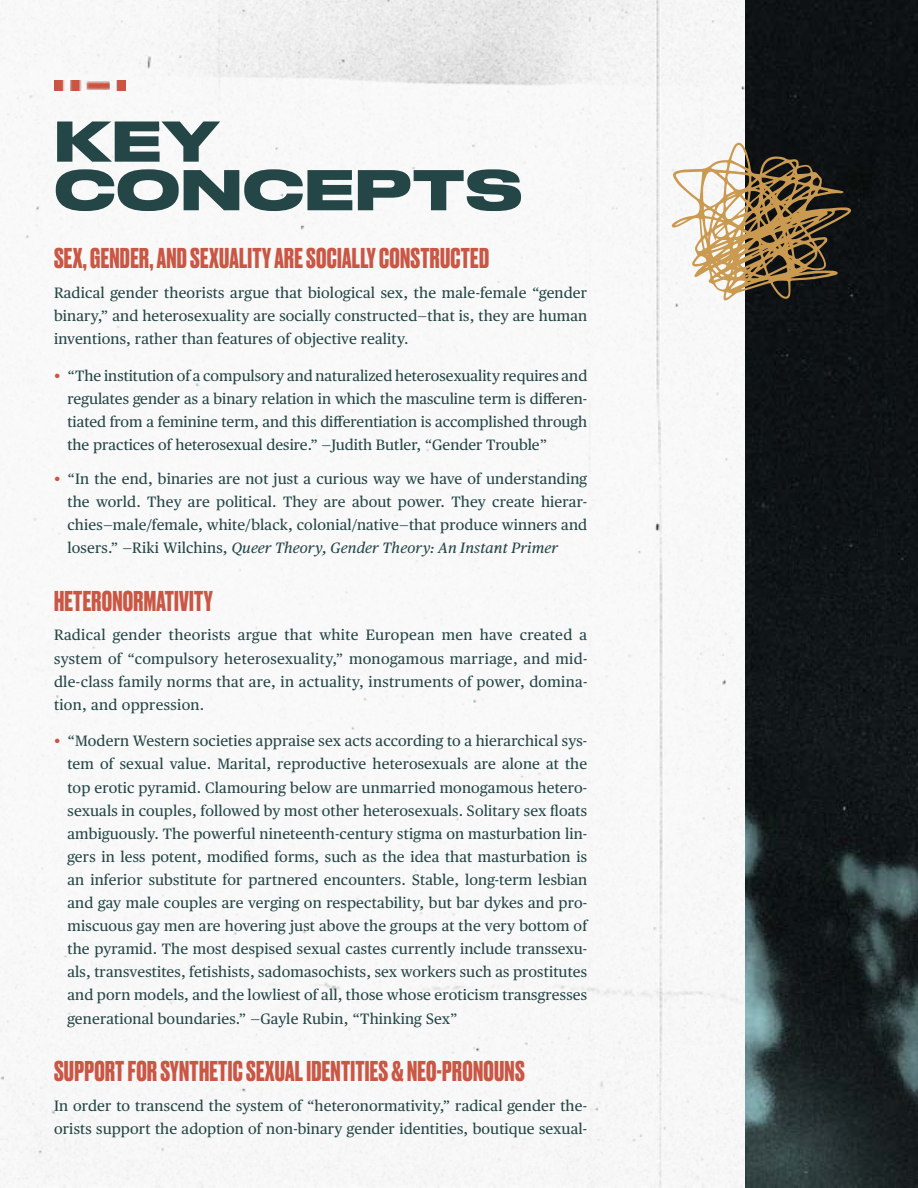
<style>
.page{position:relative;width:918px;height:1188px;background:#fff}
.page>*{position:absolute;margin:0;border:0;box-sizing:border-box;transform-origin:0 0}
.t1{font:700 54px/48.6px "Druk Wide";letter-spacing:.02em;color:#254647}
.t2{font:700 27px "Druk";letter-spacing:.01em;color:#ca5644}
.t3{font:15px/23.1px "Publico Text";letter-spacing:.01em;color:#254647;text-align:justify}
.s1{color:#ca5644}
.s2{font-style:italic}
</style>
<div class="page">
<img style="left:0;top:0;width:746px;height:1188px">
<img style="left:746px;top:0;width:172px;height:1188px">
<img style="left:54px;top:81px;width:72px;height:9px">
<svg style="left:671px;top:142px;width:181px;height:159px"></svg>
<h1 class="t1" style="left:55px;top:113px;width:469px">KEY<br>CONCEPTS</h1>
<h2 class="t2" style="left:54px;top:239px;width:437px">SEX, GENDER, AND SEXUALITY ARE SOCIALLY CONSTRUCTED</h2>
<p class="t3" style="left:54px;top:280px;width:535px">Radical gender theorists argue that biological sex, the male-female “gender binary,” and heterosexuality are socially constructed—that is, they are human inventions, rather than features of objective reality.</p>
<p class="t3" style="left:68px;top:363px;width:521px;text-indent:-14px"><span class="s1">•</span> “The institution of a compulsory and naturalized heterosexuality requires and regulates gender as a binary relation in which the masculine term is differen&shy;tiated from a feminine term, and this differentiation is accomplished through the practices of heterosexual desire.” —Judith Butler, “Gender Trouble”</p>
<p class="t3" style="left:68px;top:466px;width:521px;text-indent:-14px"><span class="s1">•</span> “In the end, binaries are not just a curious way we have of understanding the world. They are political. They are about power. They create hierar&shy;chies—male/female, white/black, colonial/native—that produce winners and losers.” —Riki Wilchins, <span class="s2">Queer Theory, Gender Theory: An Instant Primer</span></p>
<h2 class="t2" style="left:54px;top:582px;width:160px">HETERONORMATIVITY</h2>
<p class="t3" style="left:54px;top:623px;width:535px">Radical gender theorists argue that white European men have created a system of “compulsory heterosexuality,” monogamous marriage, and mid&shy;dle-class family norms that are, in actuality, instruments of power, domina&shy;tion, and oppression.</p>
<p class="t3" style="left:68px;top:729px;width:521px;text-indent:-14px"><span class="s1">•</span> “Modern Western societies appraise sex acts according to a hierarchical sys&shy;tem of sexual value. Marital, reproductive heterosexuals are alone at the top erotic pyramid. Clamouring below are unmarried monogamous hetero&shy;sexuals in couples, followed by most other heterosexuals. Solitary sex floats ambiguously. The powerful nineteenth-century stigma on masturbation lin&shy;gers in less potent, modified forms, such as the idea that masturbation is an inferior substitute for partnered encounters. Stable, long-term lesbian and gay male couples are verging on respectability, but bar dykes and pro&shy;miscuous gay men are hovering just above the groups at the very bottom of the pyramid. The most despised sexual castes currently include transsexu&shy;als, transvestites, fetishists, sadomasochists, sex workers such as prostitutes and porn models, and the lowliest of all, those whose eroticism transgresses generational boundaries.” —Gayle Rubin, “Thinking Sex”</p>
<h2 class="t2" style="left:54px;top:1053px;width:472px">SUPPORT FOR SYNTHETIC SEXUAL IDENTITIES &amp; NEO-PRONOUNS</h2>
<p class="t3" style="left:54px;top:1093px;width:535px">In order to transcend the system of “heteronormativity,” radical gender the&shy;orists support the adoption of non-binary gender identities, boutique sexual-</p>
</div>
